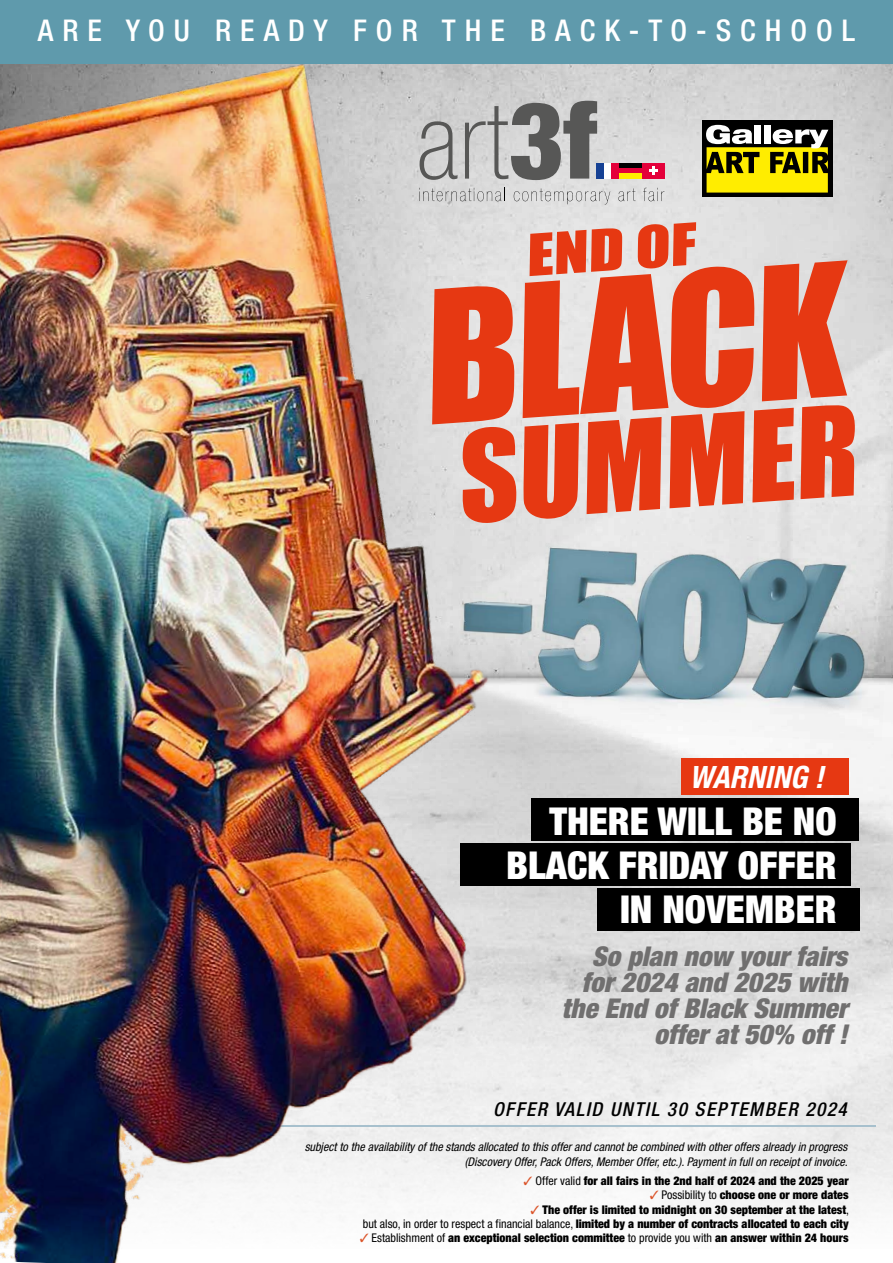
<style>
.page{position:relative;width:893px;height:1263px;background:#fff}
.page>*{position:absolute;margin:0;border:0;box-sizing:border-box;transform-origin:0 0}
.t1{font:170.4px "Impact";color:#e63812}
.t2{font:115.95px "Impact";color:#e63812}
.t3{font:53.4px "Impact";color:#e63812;scale:1.21 1}
.t4{font:900 condensed 38.55px/44px "Helvetica Neue";color:#fff;text-align:right}
.t5{font:italic 700 condensed 30.75px "Helvetica Neue";color:#fff}
.t6{font:500 condensed 30px "Helvetica Neue";letter-spacing:.3em;color:#fff}
.t7{font:italic 900 condensed 27.3px/26px "Helvetica Neue";color:#706f6f;text-align:right}
.t8{font:italic 500 condensed 19.2px "Helvetica Neue";letter-spacing:.08em;color:#000}
.t9{font:900 condensed 12px/14.4px "Helvetica Neue";color:#000;text-align:right}
.t10{font:italic condensed 12px/15px "Helvetica Neue";color:#000;text-align:right}
.s1{color:#db552b}
.s2{font-weight:400}
</style>
<div class="page">
<img style="left:531px;top:64px;width:362px;height:1153px">
<hr style="left:174px;top:1125px;width:702px;height:2px;background:#a7c0cd">
<svg style="left:531px;top:420px;width:362px;height:68px;background:#e4e4e4"></svg>
<img style="left:531px;top:488px;width:362px;height:253px">
<img style="left:0;top:64px;width:531px;height:1199px">
<div style="left:0;top:0;width:893px;height:64px;background:#5f9aac"></div>
<div style="left:702px;top:121px;width:130px;height:76px;background:#000"></div>
<svg style="left:706px;top:125px;width:122px;height:68px"></svg>
<svg style="left:420px;top:121px;width:37px;height:59px;background:#adadad"></svg>
<svg style="left:465px;top:101px;width:132px;height:79px;background:#9b9b9b"></svg>
<div style="left:596px;top:163px;width:8px;height:16px;background:#164194"></div>
<div style="left:604px;top:163px;width:7px;height:16px;background:#fff"></div>
<div style="left:611px;top:163px;width:8px;height:16px;background:#e4003a"></div>
<div style="left:619px;top:163px;width:23px;height:5px;background:#000"></div>
<div style="left:619px;top:168px;width:23px;height:5px;background:#e4003a"></div>
<div style="left:642px;top:163px;width:22px;height:16px;background:#e4003a"></div>
<div style="left:619px;top:173px;width:23px;height:6px;background:#ffed00"></div>
<svg style="left:649px;top:167px;width:8px;height:8px"></svg>
<svg style="left:419px;top:188px;width:86px;height:13px"></svg>
<svg style="left:514px;top:188px;width:96px;height:16px;background:#d0d0d0"></svg>
<svg style="left:618px;top:188px;width:18px;height:13px"></svg>
<svg style="left:643px;top:188px;width:21px;height:13px"></svg>
<div style="left:460px;top:843px;width:391px;height:43px;background:#000"></div>
<div style="left:597px;top:888px;width:262px;height:43px;background:#000"></div>
<div style="left:531px;top:798px;width:328px;height:43px;background:#000"></div>
<div style="left:681px;top:758px;width:167px;height:37px;background:#e63812"></div>
<h3 class="t6" style="left:38px;top:12px;width:819px">ARE YOU READY FOR THE BACK-TO-SCHOOL</h3>
<h3 class="t3" style="left:523px;top:214px;width:142px;rotate:-4deg">END OF</h3>
<h1 class="t1" style="left:411px;top:226px;width:424px;rotate:-4deg">BLACK</h1>
<h2 class="t2" style="left:449px;top:388px;width:402px;rotate:-4deg">SUMMER</h2>
<h3 class="t5" style="left:690px;top:759px;width:136px">WARNING !</h3>
<h3 class="t4" style="left:506px;top:799px;width:332px">THERE WILL BE NO<br>BLACK FRIDAY OFFER<br>IN NOVEMBER</h3>
<h3 class="t7" style="left:562px;top:943px;width:287px">So plan now your fairs for 2024 and 2025 with the End of Black Summer offer at 50% off !</h3>
<h3 class="t8" style="left:493px;top:1097px;width:355px">OFFER VALID UNTIL 30 SEPTEMBER 2024</h3>
<p class="t10" style="left:305px;top:1139px;width:545px">subject to the availability of the stands allocated to this offer and cannot be combined with other offers already in progress (Discovery Offer, Pack Offers, Member Offer, etc.). Payment in full on receipt of invoice.</p>
<p class="t9" style="left:524px;top:1173px;width:326px"><span class="s1">✓</span> <span class="s2">Offer valid</span> for all fairs in the 2nd half of 2024 and the 2025 year</p>
<p class="t9" style="left:650px;top:1187px;width:200px"><span class="s1">✓</span> <span class="s2">Possibility to</span> choose one or more dates</p>
<p class="t9" style="left:363px;top:1202px;width:488px"><span class="s1">✓</span> The offer is limited to midnight on 30 september at the latest<span class="s2">,<br>but also, in order to respect a financial balance,</span> limited by a number of contracts allocated to each city</p>
<p class="t9" style="left:360px;top:1231px;width:490px"><span class="s1">✓</span> <span class="s2">Establishment of</span> an exceptional selection committee <span class="s2">to provide you with</span> an answer within 24 hours</p>
</div>
